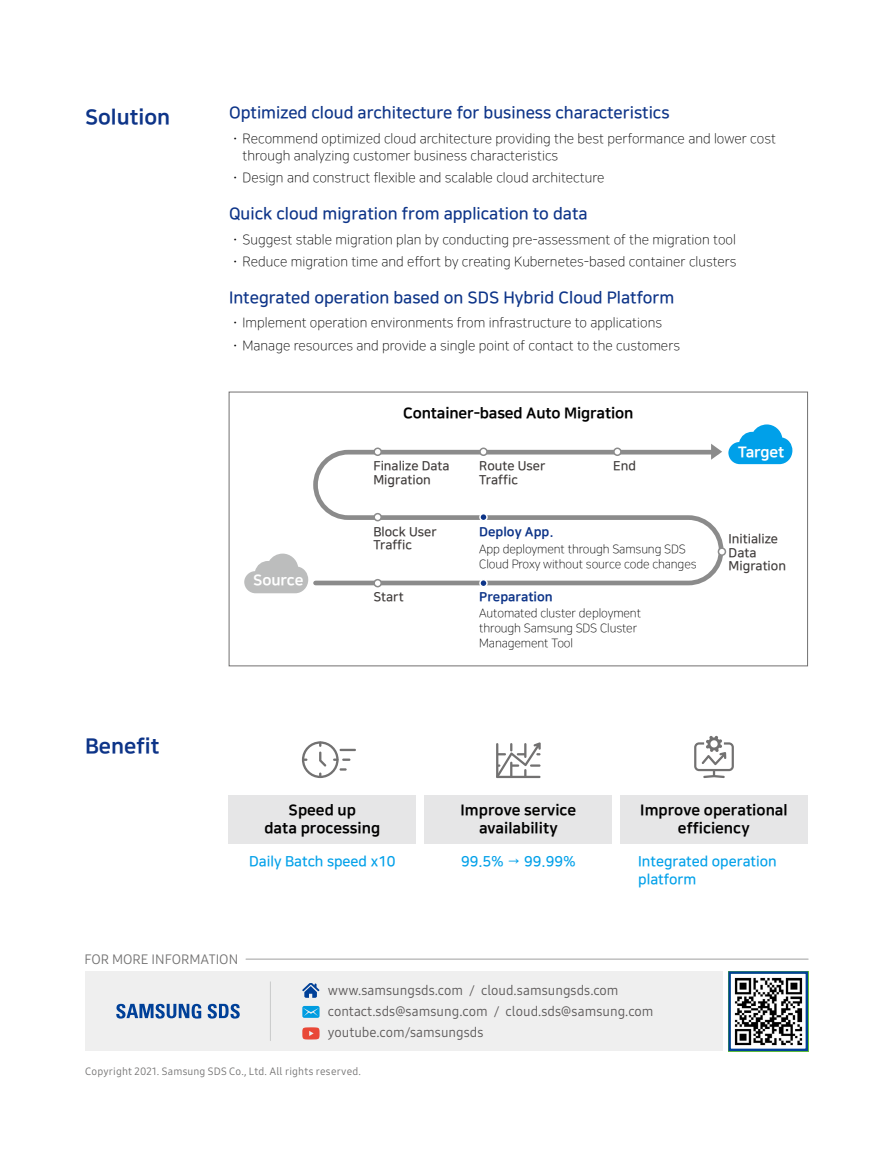
<style>
.page{position:relative;width:893px;height:1149px;background:#fff}
.page>*{position:absolute;margin:0;border:0;box-sizing:border-box;transform-origin:0 0}
.t1{font:21px "Nanum Square EB";color:#0d3488}
.t2{font:16.5px "Nanum Square B";color:#0d3488}
.t3{font:15px/18px "Nanum Square EB";color:#000;text-align:center}
.t4{font:15px "Nanum Square EB";letter-spacing:-.01em;color:#fff}
.t5{font:14.25px/17.1px "Nanum Square B";color:#00a0e9}
.t6{font:13.5px/22.4px "Nanum Square L";color:#000}
.t7{font:13.5px/21px "Samsung One Latin Compact 400";color:#5a5757}
.t8{font:13.5px "Samsung One Latin Compact 400";color:#727171}
.t9{font:12.75px/13.5px "Nanum Square B";color:#3f3b3a}
.t10{font:12.75px "Nanum Square EB";color:#0d3488}
.t11{font:12px/15px "Nanum Square L";letter-spacing:-.01em;color:#000}
.t12{font:10.5px "Samsung One Latin Compact 400";letter-spacing:.015em;color:#727171}
.s1{font-family:"Nanum Square B"}
</style>
<div class="page">
<svg style="left:728px;top:424px;width:64px;height:40px"></svg>
<svg style="left:244px;top:553px;width:64px;height:40px"></svg>
<svg style="left:313px;top:449px;width:413px;height:138px"></svg>
<svg style="left:711px;top:444px;width:11px;height:15px"></svg>
<div style="left:374px;top:448px;width:7px;height:7px;background:#fff;border-radius:50%"></div>
<div style="left:373px;top:447px;width:9px;height:9px;border:2px solid #8b8b8b;border-radius:50%"></div>
<div style="left:480px;top:448px;width:7px;height:7px;background:#fff;border-radius:50%"></div>
<div style="left:479px;top:447px;width:9px;height:9px;border:2px solid #8b8b8b;border-radius:50%"></div>
<div style="left:614px;top:448px;width:7px;height:7px;background:#fff;border-radius:50%"></div>
<div style="left:613px;top:447px;width:9px;height:9px;border:2px solid #8b8b8b;border-radius:50%"></div>
<div style="left:480px;top:513px;width:7px;height:7px;background:#0d3488;border-radius:50%"></div>
<div style="left:479px;top:512px;width:9px;height:9px;border:2px solid #fff;border-radius:50%"></div>
<div style="left:374px;top:513px;width:7px;height:7px;background:#fff;border-radius:50%"></div>
<div style="left:373px;top:512px;width:9px;height:9px;border:2px solid #8b8b8b;border-radius:50%"></div>
<div style="left:718px;top:548px;width:7px;height:7px;background:#fff;border-radius:50%"></div>
<div style="left:718px;top:547px;width:8px;height:8px;border:2px solid #8b8b8b;border-radius:50%"></div>
<div style="left:374px;top:579px;width:7px;height:7px;background:#fff;border-radius:50%"></div>
<div style="left:373px;top:578px;width:9px;height:9px;border:2px solid #8b8b8b;border-radius:50%"></div>
<div style="left:480px;top:579px;width:7px;height:7px;background:#0d3488;border-radius:50%"></div>
<div style="left:479px;top:578px;width:9px;height:9px;border:2px solid #fff;border-radius:50%"></div>
<div style="left:229px;top:392px;width:579px;height:274px;border:1px solid #727171"></div>
<svg style="left:302px;top:741px;width:54px;height:36px"></svg>
<div style="left:228px;top:794px;width:188px;height:49px;background:#e6e6e7"></div>
<svg style="left:694px;top:735px;width:40px;height:42px"></svg>
<div style="left:620px;top:794px;width:188px;height:49px;background:#e6e6e7"></div>
<svg style="left:496px;top:742px;width:45px;height:35px"></svg>
<div style="left:424px;top:794px;width:188px;height:49px;background:#e6e6e7"></div>
<hr style="left:246px;top:958px;width:562px;height:1px;background:#9fa0a0">
<div style="left:85px;top:971px;width:638px;height:79px;background:#efefef"></div>
<svg style="left:116px;top:1003px;width:85px;height:15px"></svg>
<svg style="left:208px;top:1003px;width:32px;height:15px"></svg>
<hr style="left:270px;top:981px;width:1px;height:59px;background:#c9caca">
<svg style="left:302px;top:983px;width:17px;height:14px"></svg>
<svg style="left:302px;top:1005px;width:18px;height:12px"></svg>
<svg style="left:302px;top:1027px;width:18px;height:12px"></svg>
<img style="left:734px;top:977px;width:69px;height:69px">
<div style="left:728px;top:971px;width:80px;height:79px;border:2px solid #004098"></div>
<h1 class="t1" style="left:85px;top:105px;width:87px">Solution</h1>
<p class="t2" style="left:229px;top:104px;width:442px">Optimized cloud architecture for business characteristics</p>
<p class="t6" style="left:243px;top:130px;width:535px;line-height:17.2px;text-indent:-14px"><span class="s1">ㆍ</span>Recommend optimized cloud architecture providing the best performance and lower cost through analyzing customer business characteristics</p>
<p class="t6" style="left:229px;top:167px;width:377px"><span class="s1">ㆍ</span>Design and construct flexible and scalable cloud architecture</p>
<p class="t2" style="left:229px;top:205px;width:360px">Quick cloud migration from application to data</p>
<p class="t6" style="left:229px;top:228px;width:509px"><span class="s1">ㆍ</span>Suggest stable migration plan by conducting pre-assessment of the migration tool<span class="s1">ㆍ</span>Reduce migration time and effort by creating Kubernetes-based container clusters</p>
<p class="t2" style="left:229px;top:289px;width:447px">Integrated operation based on SDS Hybrid Cloud Platform</p>
<p class="t6" style="left:229px;top:312px;width:452px"><span class="s1">ㆍ</span>Implement operation environments from infrastructure to applications<span class="s1">ㆍ</span>Manage resources and provide a single point of contact to the customers</p>
<p class="t4" style="left:253px;top:571px;width:52px">Source</p>
<p class="t3" style="left:403px;top:404px;width:232px">Container-based Auto Migration</p>
<p class="t9" style="left:373px;top:459px;width:78px">Finalize Data<br>Migration</p>
<p class="t9" style="left:479px;top:459px;width:68px">Route User<br>Traffic</p>
<p class="t9" style="left:613px;top:459px;width:24px">End</p>
<p class="t9" style="left:373px;top:525px;width:65px">Block User<br>Traffic</p>
<p class="t9" style="left:373px;top:590px;width:32px">Start</p>
<p class="t10" style="left:479px;top:524px;width:76px">Deploy App.</p>
<p class="t11" style="left:479px;top:541px;width:219px">App deployment through Samsung SDS<br>Cloud Proxy without source code changes</p>
<p class="t11" style="left:479px;top:606px;width:163px">Automated cluster deployment through Samsung SDS Cluster<br>Management Tool</p>
<p class="t10" style="left:479px;top:590px;width:75px">Preparation</p>
<p class="t4" style="left:738px;top:443px;width:48px">Target</p>
<p class="t9" style="left:729px;top:532px;width:59px">Initialize<br>Data<br>Migration</p>
<h1 class="t1" style="left:85px;top:734px;width:76px">Benefit</h1>
<p class="t3" style="left:264px;top:801px;width:117px">Speed up<br>data processing</p>
<p class="t3" style="left:640px;top:801px;width:149px">Improve operational efficiency</p>
<p class="t5" style="left:638px;top:853px;width:140px">Integrated operation platform</p>
<p class="t3" style="left:461px;top:801px;width:117px">Improve service availability</p>
<p class="t5" style="left:249px;top:853px;width:148px">Daily Batch speed x10</p>
<p class="t5" style="left:461px;top:853px;width:116px">99.5% → 99.99%</p>
<p class="t8" style="left:84px;top:950px;width:155px">FOR MORE INFORMATION</p>
<p class="t7" style="left:328px;top:979px;width:327px">www.samsungsds.com / cloud.samsungsds.com contact.sds@samsung.com / cloud.sds@samsung.com youtube.com/samsungsds</p>
<p class="t12" style="left:85px;top:1064px;width:277px">Copyright 2021. Samsung SDS Co., Ltd. All rights reserved.</p>
</div>
